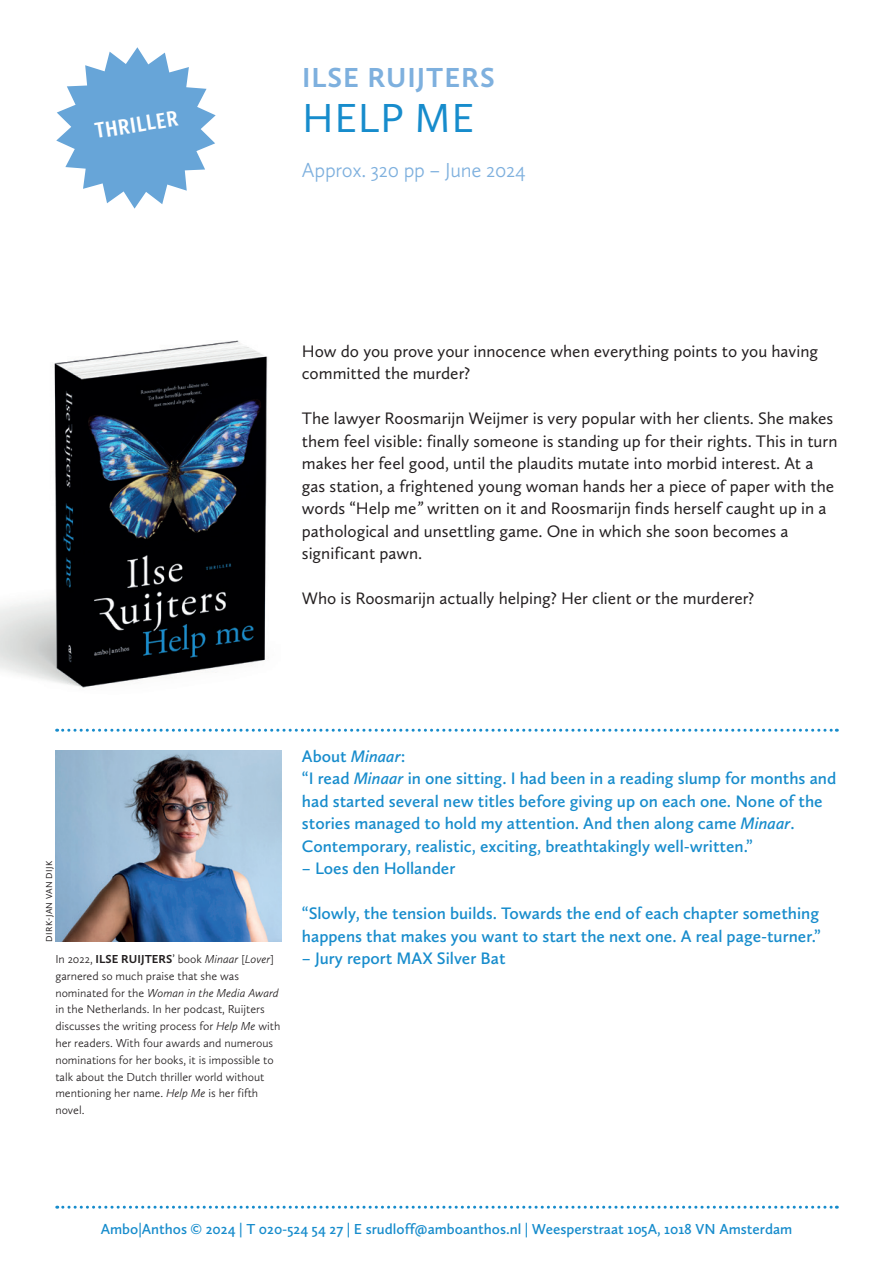
<style>
.page{position:relative;width:893px;height:1263px;background:#fff}
.page>*{position:absolute;margin:0;border:0;box-sizing:border-box;transform-origin:0 0}
.t1{font:42px "Calluna Sans";letter-spacing:.015em;color:#178ccc}
.t2{font:700 28.5px "Calluna Sans";letter-spacing:.035em;color:#7eb0de}
.t3{font:500 21.9px "Fira Sans Compressed";color:#fff}
.t4{font:300 21px "Calluna Sans";letter-spacing:-.01em;color:#7eb0de}
.t5{font:17.25px/22.5px "Calluna Sans";color:#231f20}
.t6{font:600 17.25px/22.5px "Calluna Sans";color:#178ccc}
.t7{font:600 15px "Calluna Sans";color:#178ccc}
.t8{font:300 12px/16.8px "Calluna Sans";color:#231f20}
.t9{font:9px "Calluna Sans";letter-spacing:.035em;color:#231f20}
.s1{font-style:italic}
.s2{font-weight:700}
</style>
<div class="page">
<img style="left:0;top:341px;width:268px;height:347px">
<svg style="left:57px;top:1206px;width:780px;height:3px"></svg>
<svg style="left:56px;top:47px;width:160px;height:162px"></svg>
<svg style="left:57px;top:729px;width:780px;height:3px"></svg>
<img style="left:55px;top:750px;width:226px;height:192px">
<p class="t3" style="left:92px;top:113px;width:85px;rotate:-9deg">THRILLER</p>
<p class="t9" style="left:44px;top:941px;width:82px;rotate:-90deg">DIRK-JAN VAN DIJK</p>
<h2 class="t2" style="left:302px;top:59px;width:194px">ILSE RUIJTERS</h2>
<h1 class="t1" style="left:302px;top:92px;width:173px">HELP ME</h1>
<p class="t4" style="left:302px;top:157px;width:225px">Approx. 320 pp – June 2024</p>
<p class="t5" style="left:302px;top:339px;width:518px">How do you prove your innocence when everything points to you having committed the murder?</p>
<p class="t5" style="left:302px;top:407px;width:537px">The lawyer Roosmarijn Weijmer is very popular with her clients. She makes them feel visible: finally someone is standing up for their rights. This in turn makes her feel good, until the plaudits mutate into morbid interest. At a gas station, a frightened young woman hands her a piece of paper with the words “Help me<span class="s1">”</span> written on it and Roosmarijn finds herself caught up in a pathological and unsettling game. One in which she soon becomes a significant pawn.</p>
<p class="t5" style="left:302px;top:587px;width:454px">Who is Roosmarijn actually helping? Her client or the murderer?</p>
<p class="t6" style="left:302px;top:744px;width:536px">About <span class="s1">Minaar</span>:<br>“I read <span class="s1">Minaar</span> in one sitting. I had been in a reading slump for months and had started several new titles before giving up on each one. None of the stories managed to hold my attention. And then along came <span class="s1">Minaar</span>.<br>Contemporary, realistic, exciting, breathtakingly well-written.”</p>
<p class="t6" style="left:302px;top:857px;width:155px">– Loes den Hollander</p>
<p class="t6" style="left:302px;top:902px;width:520px">“Slowly, the tension builds. Towards the end of each chapter something happens that makes you want to start the next one. A real page-turner.”</p>
<p class="t8" style="left:55px;top:950px;width:220px">In 2022, <span class="s2">ILSE RUIJTERS</span>’ book <span class="s1">Minaar</span> [<span class="s1">Lover</span>]</p>
<p class="t6" style="left:302px;top:947px;width:205px">– Jury report MAX Silver Bat</p>
<p class="t8" style="left:55px;top:967px;width:226px">garnered so much praise that she was nominated for the <span class="s1">Woman in the Media Award </span>in the Netherlands. In her podcast, Ruijters discusses the writing process for <span class="s1">Help Me</span> with her readers. With four awards and numerous nominations for her books, it is impossible to talk about the Dutch thriller world without mentioning her name. <span class="s1">Help Me</span> is her fifth novel.</p>
<p class="t7" style="left:101px;top:1220px;width:693px">Ambo|Anthos © 2024 | T 020-524 54 27 | E srudloff@amboanthos.nl | Weesperstraat 105A, 1018 VN Amsterdam</p>
</div>
